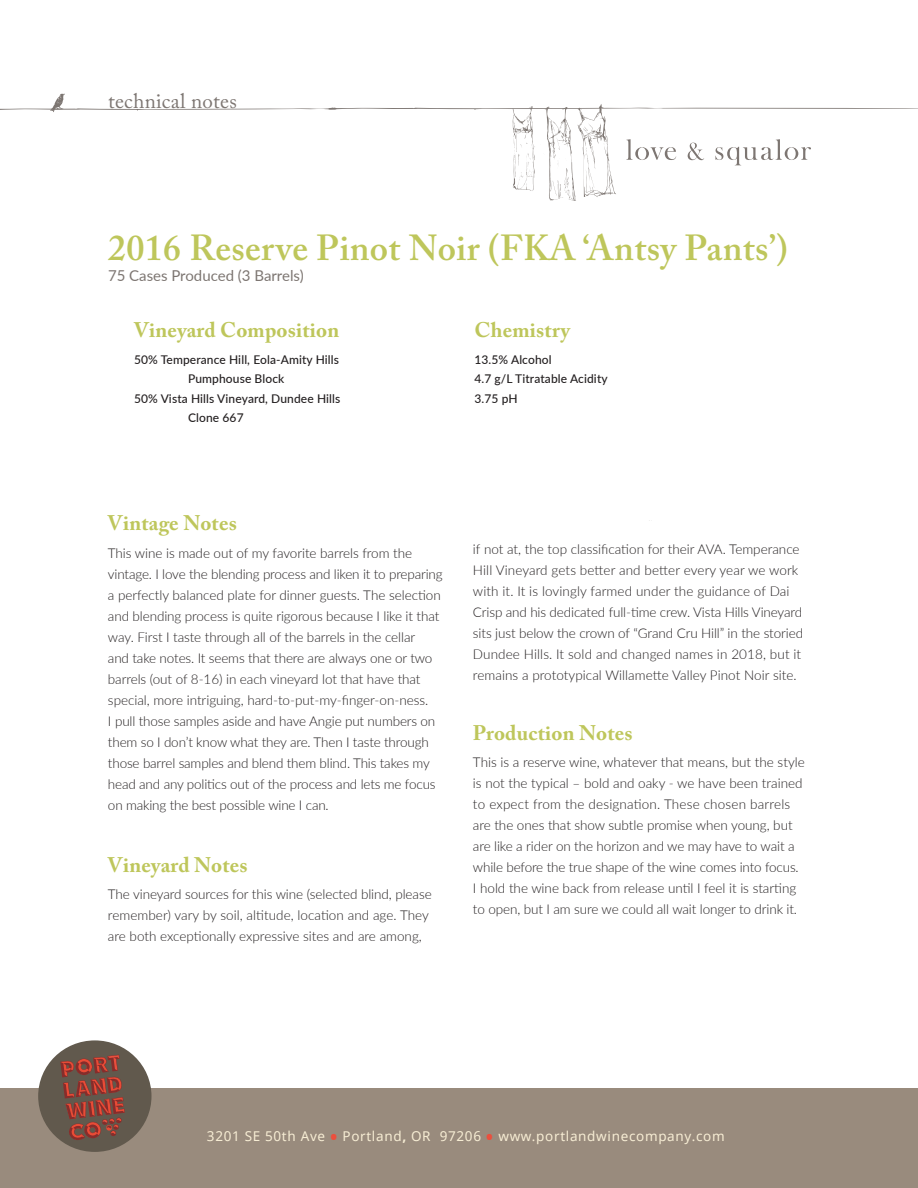
<style>
.page{position:relative;width:918px;height:1188px;background:#fff}
.page>*{position:absolute;margin:0;border:0;box-sizing:border-box;transform-origin:0 0}
.t1{font:600 36px "Adobe Caslon Pro";letter-spacing:.01em;color:#bec65b}
.TECHNICAL_LATO{font:700 21px "Adobe Caslon Pro";letter-spacing:.01em;color:#bec65b}
.BODY_TEXT_LATO{font:700 21px "Adobe Caslon Pro";letter-spacing:.01em;color:#bec65b}
.body_text{font:700 21px "Adobe Caslon Pro";letter-spacing:.01em;color:#bec65b}
.t2{font:21px "Adobe Caslon Pro";letter-spacing:.01em;color:#7d7672}
.t3{font:15px "Lato";color:#7d7672}
.BODY_TEXT_LATO-2{font:300 13.5px/21px "Lato";letter-spacing:-.005em;color:#231f20}
.t4{font:13.5px "Noto Sans";letter-spacing:.05em;color:#f7edd4}
.TECHNICAL_LATO-2{font:500 12px/19.5px "Lato";letter-spacing:.01em;color:#231f20}
.s1{font-weight:700;font-size:19.5px;color:#eb4f3d}
.s2{font-weight:700}
</style>
<div class="page">
<div style="left:0;top:1089px;width:918px;height:99px;background:#998b7d"></div>
<div style="left:38px;top:1040px;width:113px;height:112px;background:#61594d;border-radius:50%"></div>
<svg style="left:60px;top:1055px;width:65px;height:86px"></svg>
<svg style="left:0;top:93px;width:918px;height:108px"></svg>
<h2 class="t2" style="left:108px;top:89px;width:130px">technical notes</h2>
<p class="t1" style="left:108px;top:226px;width:682px">2016 Reserve Pinot Noir (FKA ‘Antsy Pants’)</p>
<p class="t3" style="left:108px;top:265px;width:197px">75 Cases Produced (3 Barrels)</p>
<p class="TECHNICAL_LATO" style="left:134px;top:318px;width:207px">Vineyard Composition</p>
<p class="TECHNICAL_LATO-2" style="left:134px;top:349px;width:207px">50% Temperance Hill, Eola-Amity Hills</p>
<p class="TECHNICAL_LATO-2" style="left:188px;top:368px;width:98px">Pumphouse Block</p>
<p class="TECHNICAL_LATO-2" style="left:134px;top:388px;width:208px">50% Vista Hills Vineyard, Dundee Hills</p>
<p class="TECHNICAL_LATO-2" style="left:188px;top:407px;width:57px">Clone 667</p>
<p class="TECHNICAL_LATO" style="left:474px;top:318px;width:97px">Chemistry</p>
<p class="TECHNICAL_LATO-2" style="left:474px;top:349px;width:135px">13.5% Alcohol<br>4.7 g/L Titratable Acidity<br>3.75 pH</p>
<p class="BODY_TEXT_LATO" style="left:108px;top:511px;width:130px">Vintage Notes</p>
<p class="BODY_TEXT_LATO-2" style="left:108px;top:542px;width:336px">This wine is made out of my favorite barrels from the vintage. I love the blending process and liken it to preparing a perfectly balanced plate for dinner guests. The selection and blending process is quite rigorous because I like it that way. First I taste through all of the barrels in the cellar<br>and take notes. It seems that there are always one or two barrels (out of 8-16) in each vineyard lot that have that special, more intriguing, hard-to-put-my-finger-on-ness.<br>I pull those samples aside and have Angie put numbers on them so I don’t know what they are. Then I taste through those barrel samples and blend them blind. This takes my head and any politics out of the process and lets me focus on making the best possible wine I can.</p>
<p class="BODY_TEXT_LATO" style="left:108px;top:852px;width:141px">Vineyard Notes</p>
<p class="BODY_TEXT_LATO-2" style="left:108px;top:884px;width:325px">The vineyard sources for this wine (selected blind, please remember) vary by soil, altitude, location and age. They are both exceptionally expressive sites and are among,</p>
<p class="BODY_TEXT_LATO-2" style="left:473px;top:538px;width:332px">if not at, the top classification for their AVA. Temperance Hill Vineyard gets better and better every year we work with it. It is lovingly farmed under the guidance of Dai Crisp and his dedicated full-time crew. Vista Hills Vineyard sits just below the crown of “Grand Cru Hill” in the storied Dundee Hills. It sold and changed names in 2018, but it remains a prototypical Willamette Valley Pinot Noir site.</p>
<p class="body_text" style="left:473px;top:720px;width:161px">Production Notes</p>
<p class="BODY_TEXT_LATO-2" style="left:473px;top:752px;width:333px">This is a reserve wine, whatever that means, but the style is not the typical – bold and oaky - we have been trained to expect from the designation. These chosen barrels are the ones that show subtle promise when young, but are like a rider on the horizon and we may have to wait a while before the true shape of the wine comes into focus.<br>I hold the wine back from release until I feel it is starting to open, but I am sure we could all wait longer to drink it.</p>
<p class="t4" style="left:207px;top:1126px;width:519px">3201 SE 50th Ave <span class="s1">•</span> Portland<span class="s2">,</span> OR 97206 <span class="s1">•</span> www.portlandwinecompany.com</p>
</div>
